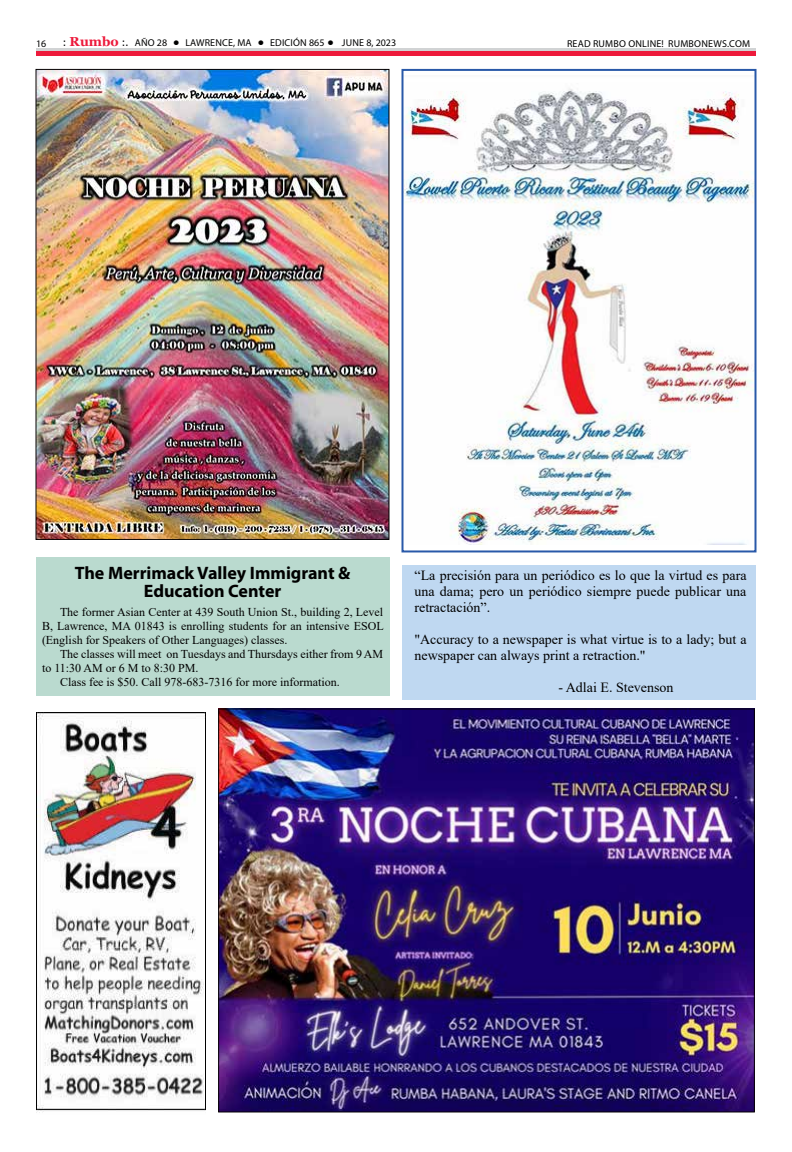
<style>
.page{position:relative;width:792px;height:1152px;background:#fff}
.page>*{position:absolute;margin:0;border:0;box-sizing:border-box;transform-origin:0 0}
.t1{font:700 18px/18px "Myriad Pro";color:#000;text-align:center}
.t2{font:14px/16px "Times New Roman";color:#000;text-align:justify}
.t3{font:12px/14px "Times New Roman";color:#000;text-align:justify}
.t4{font:10px "Myriad Pro";letter-spacing:.02em;color:#000}
.s1{font-family:"Tahoma"}
.s2{font-family:"Georgia";font-weight:700;font-size:13px;color:#ed1a3b}
.s3{font-family:"Tahoma";font-weight:700;color:#fff}
</style>
<div class="page">
<div style="left:36px;top:51px;width:720px;height:5px;background:#ed1a3b"></div>
<hr style="left:36px;top:48px;width:720px;height:3px;background:#d1d3d4">
<img style="left:220px;top:711px;width:533px;height:399px">
<img style="left:36px;top:713px;width:170px;height:400px">
<img style="left:38px;top:71px;width:350px;height:467px">
<img style="left:405px;top:88px;width:348px;height:456px">
<div style="left:402px;top:69px;width:354px;height:483px;border:2px solid #2959a9"></div>
<div style="left:37px;top:558px;width:353px;height:138px;background:#badacf"></div>
<div style="left:402px;top:565px;width:354px;height:134px;background:#bfd8f1"></div>
<p class="t4" style="left:36px;top:37px;width:12px">16</p>
<p class="t4" style="left:63px;top:36px;width:335px"><span class="s1">:</span> <span class="s2">Rumbo</span> <span class="s1">:.</span> AÑO 28 <span class="s3">•</span> LAWRENCE, MA <span class="s3">•</span> EDICIÓN 865 <span class="s3">•</span> JUNE 8, 2023</p>
<p class="t4" style="left:567px;top:37px;width:185px">READ RUMBO ONLINE! RUMBONEWS.COM</p>
<h1 class="t1" style="left:75px;top:564px;width:277px">The Merrimack Valley Immigrant &amp;<br>Education Center</h1>
<p class="t3" style="left:42px;top:604px;width:343px;text-indent:18px">The former Asian Center at 439 South Union St., building 2, Level B, Lawrence, MA 01843 is enrolling students for an intensive ESOL (English for Speakers of Other Languages) classes.</p>
<p class="t3" style="left:60px;top:646px;width:325px">The classes will meet on Tuesdays and Thursdays either from 9 AM</p>
<p class="t3" style="left:42px;top:660px;width:158px">to 11:30 AM or 6 M to 8:30 PM.</p>
<p class="t3" style="left:60px;top:674px;width:281px">Class fee is $50. Call 978-683-7316 for more information.</p>
<p class="t2" style="left:414px;top:567px;width:334px">“La precisión para un periódico es lo que la virtud es para una dama; pero un periódico siempre puede publicar una retractación”.</p>
<p class="t2" style="left:414px;top:631px;width:334px">"Accuracy to a newspaper is what virtue is to a lady; but a newspaper can always print a retraction."</p>
<p class="t2" style="left:558px;top:679px;width:117px">- Adlai E. Stevenson</p>
</div>
